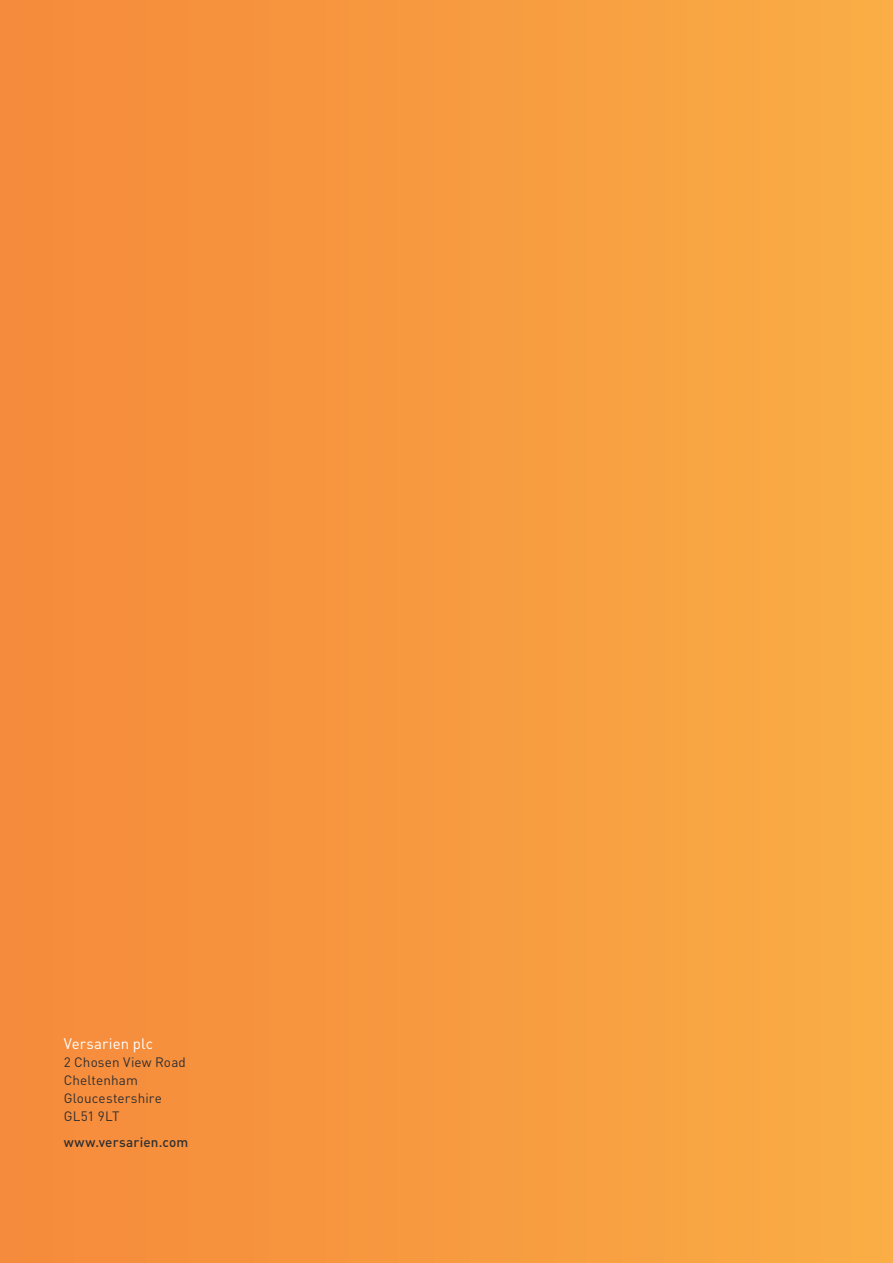
<style>
.page{position:relative;width:893px;height:1263px;background:#fff}
.page>*{position:absolute;margin:0;border:0;box-sizing:border-box;transform-origin:0 0}
.Address__HEADER{font:15px "DINOT";letter-spacing:.005em;color:#fff}
.Address{font:13.5px/18px "DINOT";letter-spacing:.01em;color:#312f30}
.Address-2{font:500 13.5px "DINOT";letter-spacing:.01em;color:#312f30}
</style>
<div class="page">
<div style="left:0;top:0;width:893px;height:1263px;background:linear-gradient(to right,#f5893b,#f9ad45)"></div>
<p class="Address__HEADER" style="left:64px;top:1034px;width:91px">Versarien plc</p>
<p class="Address" style="left:64px;top:1053px;width:124px">2 Chosen View Road<br>Cheltenham<br>Gloucestershire<br>GL51 9LT</p>
<p class="Address-2" style="left:64px;top:1134px;width:126px">www.versarien.com</p>
</div>
